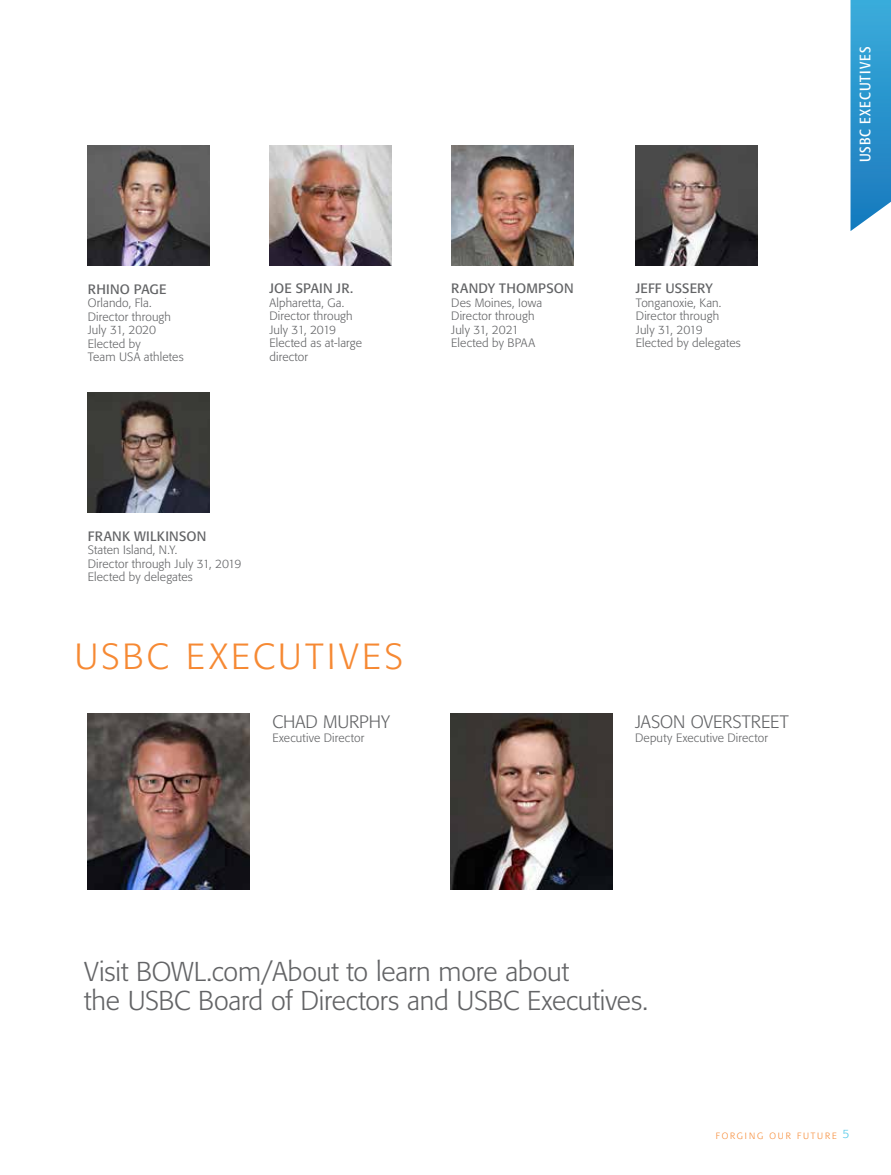
<style>
.page{position:relative;width:891px;height:1175px;background:#fff}
.page>*{position:absolute;margin:0;border:0;box-sizing:border-box;transform-origin:0 0}
.t1{font:300 36px "Formata";letter-spacing:.095em;color:#f68933}
.t2{font:300 27px/28.5px "Formata";letter-spacing:-.005em;color:#636466}
.t3{font:300 17.85px "Formata";color:#636466}
.t4{font:condensed 15px "Formata";letter-spacing:.07em;color:#fff}
.t5{font:13.5px "Formata";letter-spacing:.015em;color:#636466}
.t6{font:300 12px/13.5px "Formata";letter-spacing:.01em;color:#636466}
.t7{font:300 9px "Formata";letter-spacing:.2em;color:#f68933}
.s1{font-size:12px;color:#50c7e8}
</style>
<div class="page">
<img style="left:88px;top:713px;width:162px;height:176px">
<img style="left:451px;top:713px;width:162px;height:176px">
<img style="left:451px;top:146px;width:122px;height:119px">
<img style="left:636px;top:146px;width:122px;height:119px">
<img style="left:88px;top:146px;width:122px;height:119px">
<img style="left:88px;top:393px;width:122px;height:119px">
<img style="left:269px;top:146px;width:122px;height:119px">
<img style="left:851px;top:0;width:40px;height:231px">
<p class="t5" style="left:88px;top:281px;width:80px">RHINO PAGE</p>
<p class="t6" style="left:88px;top:296px;width:97px">Orlando, Fla.<br>Director through<br>July 31, 2020<br>Elected by<br>Team USA athletes</p>
<p class="t5" style="left:269px;top:280px;width:85px">JOE SPAIN JR.</p>
<p class="t6" style="left:269px;top:296px;width:94px">Alpharetta, Ga.<br>Director through<br>July 31, 2019<br>Elected as at-large director</p>
<p class="t5" style="left:451px;top:280px;width:124px">RANDY THOMPSON</p>
<p class="t6" style="left:451px;top:296px;width:92px">Des Moines, Iowa<br>Director through<br>July 31, 2021<br>Elected by BPAA</p>
<p class="t5" style="left:636px;top:280px;width:78px">JEFF USSERY</p>
<p class="t6" style="left:636px;top:296px;width:106px">Tonganoxie, Kan.<br>Director through<br>July 31, 2019<br>Elected by delegates</p>
<p class="t5" style="left:88px;top:527px;width:120px">FRANK WILKINSON</p>
<p class="t6" style="left:88px;top:543px;width:155px">Staten Island, N.Y.<br>Director through July 31, 2019<br>Elected by delegates</p>
<h1 class="t1" style="left:74px;top:635px;width:330px">USBC EXECUTIVES</h1>
<h3 class="t3" style="left:272px;top:711px;width:119px">CHAD MURPHY</h3>
<p class="t6" style="left:272px;top:731px;width:93px">Executive Director</p>
<h3 class="t3" style="left:635px;top:711px;width:155px">JASON OVERSTREET</h3>
<p class="t6" style="left:635px;top:731px;width:134px">Deputy Executive Director</p>
<p class="t4" style="left:856px;top:162px;width:117px;rotate:-90deg">USBC EXECUTIVES</p>
<h2 class="t2" style="left:84px;top:957px;width:565px">Visit BOWL.com/About to learn more about<br>the USBC Board of Directors and USBC Executives.</h2>
<p class="t7" style="left:716px;top:1130px;width:135px">FORGING OUR FUTURE <span class="s1">5</span></p>
</div>
